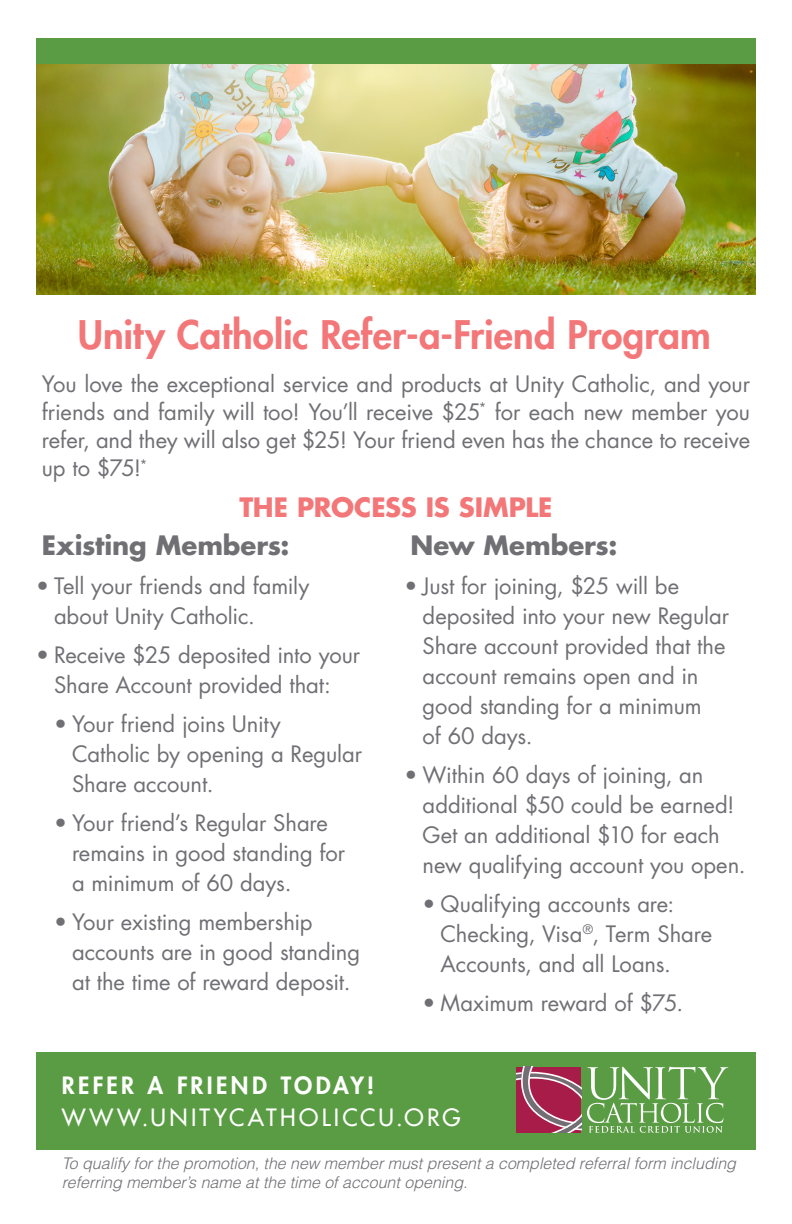
<style>
.page{position:relative;width:792px;height:1224px;background:#fff}
.page>*{position:absolute;margin:0;border:0;box-sizing:border-box;transform-origin:0 0}
.t1{font:800 38.4px "Futura Std";color:#f37779}
.t2{font:700 26px "Futura Std";color:#6f6f74}
.t3{font:700 26px "Futura Std";letter-spacing:-.01em;color:#f37779}
.t4{font:500 23.2px "Futura Std";letter-spacing:.14em;color:#fff}
.t5{font:800 23.2px "Futura Std";letter-spacing:.145em;color:#fff}
.t6{font:22px/30px "Futura Std";letter-spacing:-.005em;color:#6f6f74}
.t7{font:italic 300 16px/19.2px "Helvetica";color:#6f6f74}
</style>
<div class="page">
<img style="left:36px;top:64px;width:720px;height:230px">
<div style="left:36px;top:39px;width:720px;height:25px;background:#5a9c43"></div>
<div style="left:36px;top:1052px;width:720px;height:98px;background:#5a9c43"></div>
<svg style="left:517px;top:1067px;width:64px;height:65px"></svg>
<svg style="left:587px;top:1067px;width:141px;height:66px"></svg>
<p class="t1" style="left:78px;top:311px;width:635px">Unity Catholic Refer-a-Friend Program</p>
<p class="t6" style="left:42px;top:370px;width:710px;line-height:28.2px;text-align:justify">You love the exceptional service and products at Unity Catholic, and your friends and family will too! You’ll receive $25<sup>*</sup> for each new member you refer, and they will also get $25! Your friend even has the chance to receive up to $75!<sup>*</sup></p>
<p class="t3" style="left:239px;top:490px;width:315px">THE PROCESS IS SIMPLE</p>
<p class="t2" style="left:42px;top:528px;width:249px">Existing Members:</p>
<p class="t6" style="left:54px;top:571px;width:257px;text-indent:-18px">• Tell your friends and family about Unity Catholic.</p>
<p class="t6" style="left:36px;top:640px;width:326px;text-align:center">• Receive $25 deposited into your<br>Share Account provided that:</p>
<p class="t6" style="left:72px;top:709px;width:292px;text-indent:-18px">• Your friend joins Unity<br>Catholic by opening a Regular<br>Share account.</p>
<p class="t6" style="left:72px;top:808px;width:275px;text-indent:-18px">• Your friend’s Regular Share remains in good standing for a minimum of 60 days.</p>
<p class="t6" style="left:72px;top:907px;width:290px;text-indent:-18px">• Your existing membership accounts are in good standing at the time of reward deposit.</p>
<p class="t2" style="left:410px;top:528px;width:208px">New Members:</p>
<p class="t6" style="left:423px;top:571px;width:308px;text-indent:-18px">• Just for joining, $25 will be deposited into your new Regular<br>Share account provided that the account remains open and in good standing for a minimum<br>of 60 days.</p>
<p class="t6" style="left:423px;top:760px;width:324px;text-indent:-18px">• Within 60 days of joining, an additional $50 could be earned!<br>Get an additional $10 for each new qualifying account you open.</p>
<p class="t6" style="left:441px;top:889px;width:273px;text-indent:-18px">• Qualifying accounts are:<br>Checking, Visa<sup>®</sup>, Term Share<br>Accounts, and all Loans.</p>
<p class="t6" style="left:423px;top:988px;width:262px">• Maximum reward of $75.</p>
<p class="t5" style="left:62px;top:1071px;width:314px">REFER A FRIEND TODAY!</p>
<p class="t4" style="left:62px;top:1103px;width:400px">WWW.UNITYCATHOLICCU.ORG</p>
<p class="t7" style="left:62px;top:1154px;width:676px">To qualify for the promotion, the new member must present a completed referral form including referring member’s name at the time of account opening.</p>
</div>
